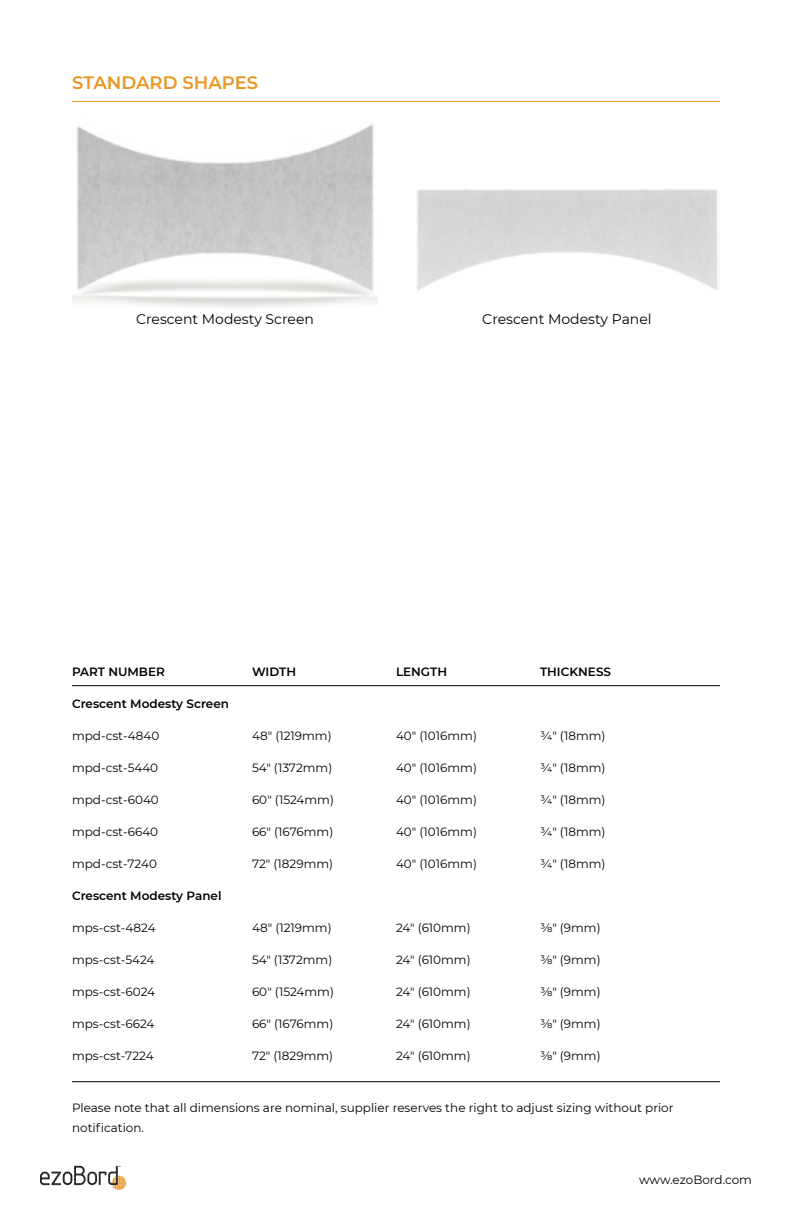
<style>
.page{position:relative;width:792px;height:1224px;background:#fff}
.page>*{position:absolute;margin:0;border:0;box-sizing:border-box;transform-origin:0 0}
.t1{font:600 18px "Montserrat";color:#e99723}
.t2{font:14px "Montserrat";color:#000}
.t3{font:12px/20px "Montserrat";color:#000}
.t4{font:600 12px "Montserrat";color:#000}
</style>
<div class="page">
<img style="left:72px;top:124px;width:306px;height:184px">
<hr style="left:72px;top:101px;width:648px;height:1px;background:#e99723">
<img style="left:417px;top:189px;width:301px;height:101px">
<svg style="left:40px;top:1166px;width:86px;height:24px"></svg>
<hr style="left:72px;top:1081px;width:648px;height:1px;background:#000">
<hr style="left:72px;top:685px;width:648px;height:1px;background:#000">
<h1 class="t1" style="left:72px;top:70px;width:188px">STANDARD SHAPES</h1>
<p class="t2" style="left:136px;top:309px;width:179px">Crescent Modesty Screen</p>
<p class="t2" style="left:482px;top:309px;width:171px">Crescent Modesty Panel</p>
<p class="t4" style="left:72px;top:663px;width:94px">PART NUMBER</p>
<p class="t4" style="left:252px;top:663px;width:46px">WIDTH</p>
<p class="t4" style="left:396px;top:663px;width:53px">LENGTH</p>
<p class="t4" style="left:540px;top:663px;width:73px">THICKNESS</p>
<p class="t4" style="left:72px;top:695px;width:159px">Crescent Modesty Screen</p>
<p class="t3" style="left:72px;top:725px;width:89px">mpd-cst-4840</p>
<p class="t3" style="left:252px;top:725px;width:81px">48" (1219mm)</p>
<p class="t3" style="left:396px;top:725px;width:82px">40" (1016mm)</p>
<p class="t3" style="left:540px;top:725px;width:67px">¾" (18mm)</p>
<p class="t3" style="left:72px;top:757px;width:88px">mpd-cst-5440</p>
<p class="t3" style="left:252px;top:757px;width:82px">54" (1372mm)</p>
<p class="t3" style="left:396px;top:757px;width:82px">40" (1016mm)</p>
<p class="t3" style="left:540px;top:757px;width:67px">¾" (18mm)</p>
<p class="t3" style="left:72px;top:789px;width:88px">mpd-cst-6040</p>
<p class="t3" style="left:252px;top:789px;width:83px">60" (1524mm)</p>
<p class="t3" style="left:396px;top:789px;width:82px">40" (1016mm)</p>
<p class="t3" style="left:540px;top:789px;width:67px">¾" (18mm)</p>
<p class="t3" style="left:72px;top:821px;width:88px">mpd-cst-6640</p>
<p class="t3" style="left:252px;top:821px;width:83px">66" (1676mm)</p>
<p class="t3" style="left:396px;top:821px;width:82px">40" (1016mm)</p>
<p class="t3" style="left:540px;top:821px;width:67px">¾" (18mm)</p>
<p class="t3" style="left:72px;top:853px;width:87px">mpd-cst-7240</p>
<p class="t3" style="left:252px;top:853px;width:83px">72" (1829mm)</p>
<p class="t3" style="left:396px;top:853px;width:82px">40" (1016mm)</p>
<p class="t3" style="left:540px;top:853px;width:67px">¾" (18mm)</p>
<p class="t4" style="left:72px;top:887px;width:151px">Crescent Modesty Panel</p>
<p class="t3" style="left:72px;top:917px;width:85px">mps-cst-4824</p>
<p class="t3" style="left:252px;top:917px;width:81px">48" (1219mm)</p>
<p class="t3" style="left:396px;top:917px;width:76px">24" (610mm)</p>
<p class="t3" style="left:540px;top:917px;width:62px">⅜" (9mm)</p>
<p class="t3" style="left:72px;top:949px;width:84px">mps-cst-5424</p>
<p class="t3" style="left:252px;top:949px;width:82px">54" (1372mm)</p>
<p class="t3" style="left:396px;top:949px;width:76px">24" (610mm)</p>
<p class="t3" style="left:540px;top:949px;width:62px">⅜" (9mm)</p>
<p class="t3" style="left:72px;top:981px;width:85px">mps-cst-6024</p>
<p class="t3" style="left:252px;top:981px;width:83px">60" (1524mm)</p>
<p class="t3" style="left:396px;top:981px;width:76px">24" (610mm)</p>
<p class="t3" style="left:540px;top:981px;width:62px">⅜" (9mm)</p>
<p class="t3" style="left:72px;top:1013px;width:84px">mps-cst-6624</p>
<p class="t3" style="left:252px;top:1013px;width:83px">66" (1676mm)</p>
<p class="t3" style="left:396px;top:1013px;width:76px">24" (610mm)</p>
<p class="t3" style="left:540px;top:1013px;width:62px">⅜" (9mm)</p>
<p class="t3" style="left:72px;top:1045px;width:83px">mps-cst-7224</p>
<p class="t3" style="left:252px;top:1045px;width:83px">72" (1829mm)</p>
<p class="t3" style="left:396px;top:1045px;width:76px">24" (610mm)</p>
<p class="t3" style="left:540px;top:1045px;width:62px">⅜" (9mm)</p>
<p class="t3" style="left:72px;top:1097px;width:603px">Please note that all dimensions are nominal, supplier reserves the right to adjust sizing without prior notification.</p>
<p class="t3" style="left:639px;top:1169px;width:114px">www.ezoBord.com</p>
</div>
